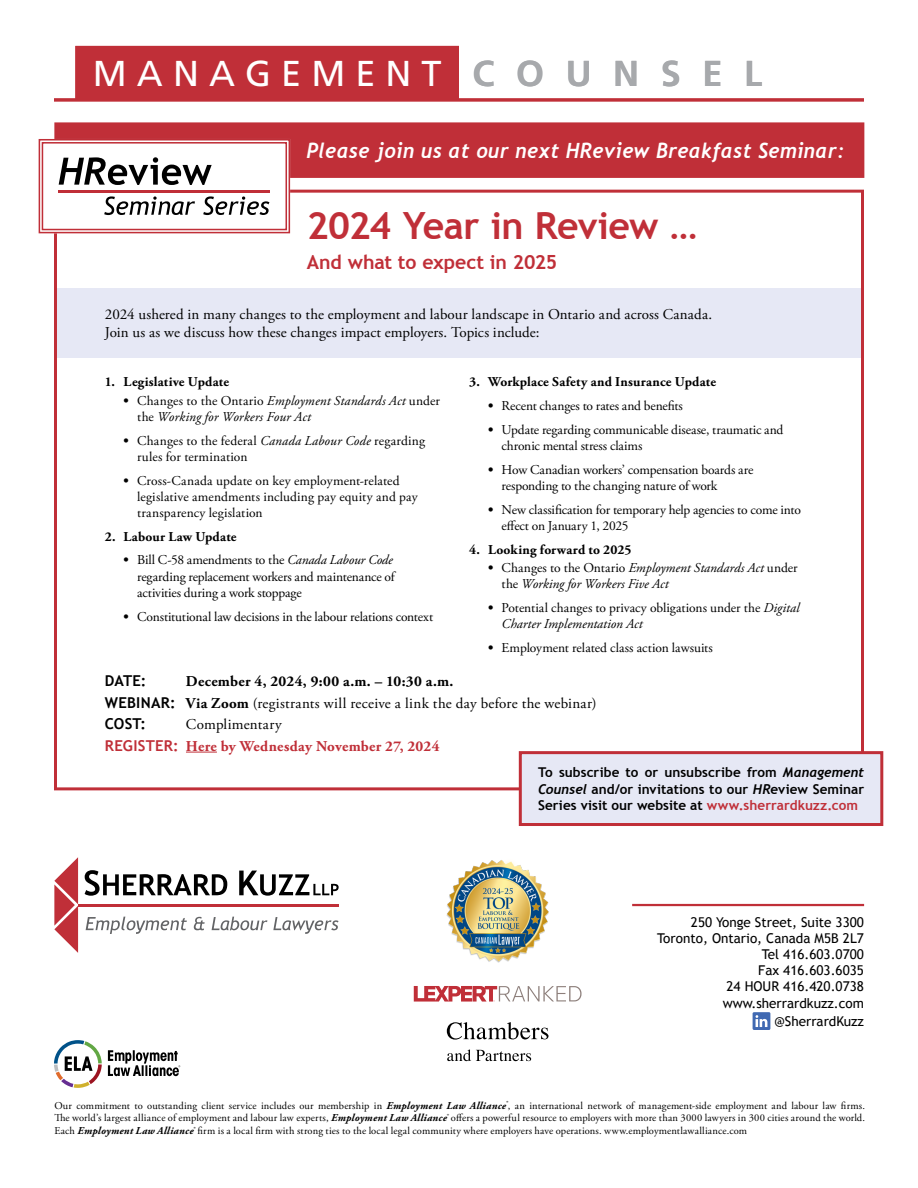
<style>
.page{position:relative;width:918px;height:1188px;background:#fff}
.page>*{position:absolute;margin:0;border:0;box-sizing:border-box;transform-origin:0 0}
.t1{font:700 37.5px "Trebuchet MS";letter-spacing:-.02em;color:#c02f38}
.t2{font:36px "Frutiger";letter-spacing:.28em;color:#fff}
.t3{font:italic 700 21px "Trebuchet";letter-spacing:.02em;color:#fff;scale:.95 1}
.t4{font:700 19.5px "Trebuchet MS";letter-spacing:-.01em;color:#c02f38}
.t5{font:15px/18px "Adobe Garamond Pro";letter-spacing:.01em;color:#000}
.t6{font:700 15px/21.5px "Adobe Garamond Pro";letter-spacing:.02em;color:#c02f38}
.t7{font:700 15px "Trebuchet MS";color:#000}
.t8{font:13.5px/16.2px "Adobe Garamond Pro";letter-spacing:-.005em;color:#000}
.t9{font:italic 13.5px/16.2px "Adobe Garamond Pro";letter-spacing:.005em;color:#000}
.t10{font:13.5px/16.2px "Trebuchet MS";color:#000;text-align:right}
.t11{font:700 13.5px/16.5px "Trebuchet MS";letter-spacing:.005em;color:#000;text-align:justify}
.t12{font:700 13.5px "Adobe Garamond Pro";letter-spacing:.015em;color:#000}
.t13{font:13.5px/16.2px "Adobe Garamond Pro";letter-spacing:.015em;color:#000}
.t14{font:10.5px/12.6px "Adobe Garamond Pro";letter-spacing:.01em;color:#000;text-align:justify}
.s1{font-weight:700;color:#a7a9ac}
.s2{font-weight:700;font-style:normal}
.s3{font-style:normal}
.s4{font-weight:700}
.s5{font-style:italic}
.s6{font-family:"Trebuchet MS";font-weight:700}
.s7{font-weight:400;color:#000}
.s8{font-family:"Trebuchet MS"}
.s9{font-family:"Trebuchet";font-style:italic}
.s10{color:#c02f38}
.s11{font-weight:700;font-style:italic}
</style>
<div class="page">
<div style="left:56px;top:288px;width:806px;height:70px;background:#e6e8f5"></div>
<svg style="left:85px;top:870px;width:142px;height:26px"></svg>
<svg style="left:239px;top:871px;width:100px;height:25px"></svg>
<svg style="left:86px;top:917px;width:101px;height:17px"></svg>
<svg style="left:194px;top:917px;width:11px;height:13px"></svg>
<svg style="left:212px;top:917px;width:55px;height:13px"></svg>
<svg style="left:273px;top:917px;width:66px;height:17px"></svg>
<svg style="left:54px;top:857px;width:24px;height:96px"></svg>
<hr style="left:78px;top:904px;width:261px;height:2px;background:#c02f38">
<hr style="left:632px;top:904px;width:232px;height:2px;background:#c02f38">
<svg style="left:753px;top:1012px;width:17px;height:18px"></svg>
<div style="left:75px;top:46px;width:384px;height:54px;background:#c02f38"></div>
<hr style="left:54px;top:98px;width:810px;height:3px;background:#c02f38">
<svg style="left:54px;top:1040px;width:48px;height:48px"></svg>
<svg style="left:108px;top:1050px;width:72px;height:26px"></svg>
<div style="left:56px;top:124px;width:807px;height:52px;background:#c02f38"></div>
<div style="left:54px;top:122px;width:810px;height:56px;border:3px solid #c02f38"></div>
<hr style="left:186px;top:752px;width:31px;height:1px;background:#c02f38">
<div style="left:520px;top:753px;width:362px;height:72px;background:#e6e8f5"></div>
<div style="left:519px;top:751px;width:364px;height:75px;border:3px solid #c02f38"></div>
<svg style="left:38px;top:138px;width:253px;height:96px"></svg>
<div style="left:42px;top:142px;width:245px;height:88px;border:2px solid #c02f38"></div>
<img style="left:446px;top:860px;width:103px;height:103px">
<svg style="left:414px;top:986px;width:168px;height:16px"></svg>
<svg style="left:447px;top:1049px;width:84px;height:12px"></svg>
<svg style="left:447px;top:1022px;width:102px;height:18px"></svg>
<h2 class="t2" style="left:93px;top:53px;width:671px">MANAGEMENT <span class="s1">C O U N S E L</span></h2>
<h3 class="t3" style="left:307px;top:138px;width:568px">Please join us at our next HReview Breakfast Seminar:</h3>
<h1 class="t1" style="left:307px;top:203px;width:392px">2024 Year in Review …</h1>
<h3 class="t4" style="left:307px;top:250px;width:252px">And what to expect in 2025</h3>
<p class="t5" style="left:105px;top:306px;width:609px">2024 ushered in many changes to the employment and labour landscape in Ontario and across Canada.<br>Join us as we discuss how these changes impact employers. Topics include:</p>
<p class="t12" style="left:105px;top:374px;width:126px">1. Legislative Update</p>
<p class="t9" style="left:137px;top:393px;width:304px;text-indent:-14px"><span class="s2">•</span> <span class="s3">Changes to the Ontario</span> Employment Standards Act <span class="s3">under the</span> Working for Workers Four Act</p>
<p class="t13" style="left:137px;top:433px;width:290px;text-indent:-14px"><span class="s4">•</span> Changes to the federal <span class="s5">Canada Labour Code</span> regarding rules for termination</p>
<p class="t8" style="left:137px;top:473px;width:282px;text-indent:-14px"><span class="s4">•</span> Cross-Canada update on key employment-related legislative amendments including pay equity and pay transparency legislation</p>
<p class="t12" style="left:105px;top:529px;width:133px">2. Labour Law Update</p>
<p class="t8" style="left:137px;top:553px;width:259px;text-indent:-14px"><span class="s4">•</span> Bill C-58 amendments to the <span class="s5">Canada Labour Code </span>regarding replacement workers and maintenance of activities during a work stoppage</p>
<p class="t8" style="left:124px;top:609px;width:311px"><span class="s4">•</span> Constitutional law decisions in the labour relations context</p>
<p class="t12" style="left:469px;top:374px;width:248px">3. Workplace Safety and Insurance Update</p>
<p class="t8" style="left:488px;top:398px;width:196px"><span class="s4">•</span> Recent changes to rates and benefits</p>
<p class="t8" style="left:502px;top:422px;width:283px;text-indent:-14px"><span class="s4">•</span> Update regarding communicable disease, traumatic and chronic mental stress claims</p>
<p class="t8" style="left:502px;top:462px;width:253px;text-indent:-14px"><span class="s4">•</span> How Canadian workers’ compensation boards are responding to the changing nature of work</p>
<p class="t8" style="left:502px;top:502px;width:301px;text-indent:-14px"><span class="s4">•</span> New classification for temporary help agencies to come into effect on January 1, 2025</p>
<p class="t12" style="left:469px;top:542px;width:164px">4. Looking forward to 2025</p>
<p class="t9" style="left:502px;top:560px;width:297px;text-indent:-14px"><span class="s2">•</span> <span class="s3">Changes to the Ontario</span> Employment Standards Act <span class="s3">under the</span> Working for Workers Five Act</p>
<p class="t8" style="left:502px;top:600px;width:299px;text-indent:-14px"><span class="s4">•</span> Potential changes to privacy obligations under the <span class="s5">Digital<br>Charter Implementation Act</span></p>
<p class="t8" style="left:488px;top:640px;width:226px"><span class="s4">•</span> Employment related class action lawsuits</p>
<p class="t7" style="left:105px;top:671px;width:43px">DATE:</p>
<p class="t5" style="left:105px;top:671px;width:493px;line-height:21.5px;text-indent:81px"><span class="s4">December 4, 2024, 9:00 a.m. – 10:30 a.m.<br></span><span class="s6">WEBINAR:</span> <span class="s4">Via Zoom</span> (registrants will receive a link the day before the webinar)</p>
<p class="t7" style="left:105px;top:714px;width:42px">COST:</p>
<p class="t6" style="left:105px;top:714px;width:336px;text-indent:81px"><span class="s7">Complimentary<br></span><span class="s8">REGISTER:</span> Here by Wednesday November 27, 2024</p>
<p class="t11" style="left:538px;top:764px;width:328px">To subscribe to or unsubscribe from <span class="s9">Management Counsel</span> and/or invitations to our <span class="s9">HR</span>eview Seminar Series visit our website at <span class="s10">www.sherrardkuzz.com</span></p>
<p class="t10" style="left:657px;top:914px;width:208px">250 Yonge Street, Suite 3300<br>Toronto, Ontario, Canada M5B 2L7<br>Tel 416.603.0700<br>Fax 416.603.6035<br>24 HOUR 416.420.0738 www.sherrardkuzz.com</p>
<p class="t10" style="left:774px;top:1013px;width:91px">@SherrardKuzz</p>
<p class="t14" style="left:54px;top:1100px;width:812px">Our commitment to outstanding client service includes our membership in <span class="s11">Employment Law Alliance</span><sup>®</sup>, an international network of management-side employment and labour law firms.<br>The world’s largest alliance of employment and labour law experts, <span class="s11">Employment Law Alliance</span><sup>®</sup> offers a powerful resource to employers with more than 3000 lawyers in 300 cities around the world.<br>Each <span class="s11">Employment Law Alliance</span><sup>®</sup> firm is a local firm with strong ties to the local legal community where employers have operations. www.employmentlawalliance.com</p>
</div>
